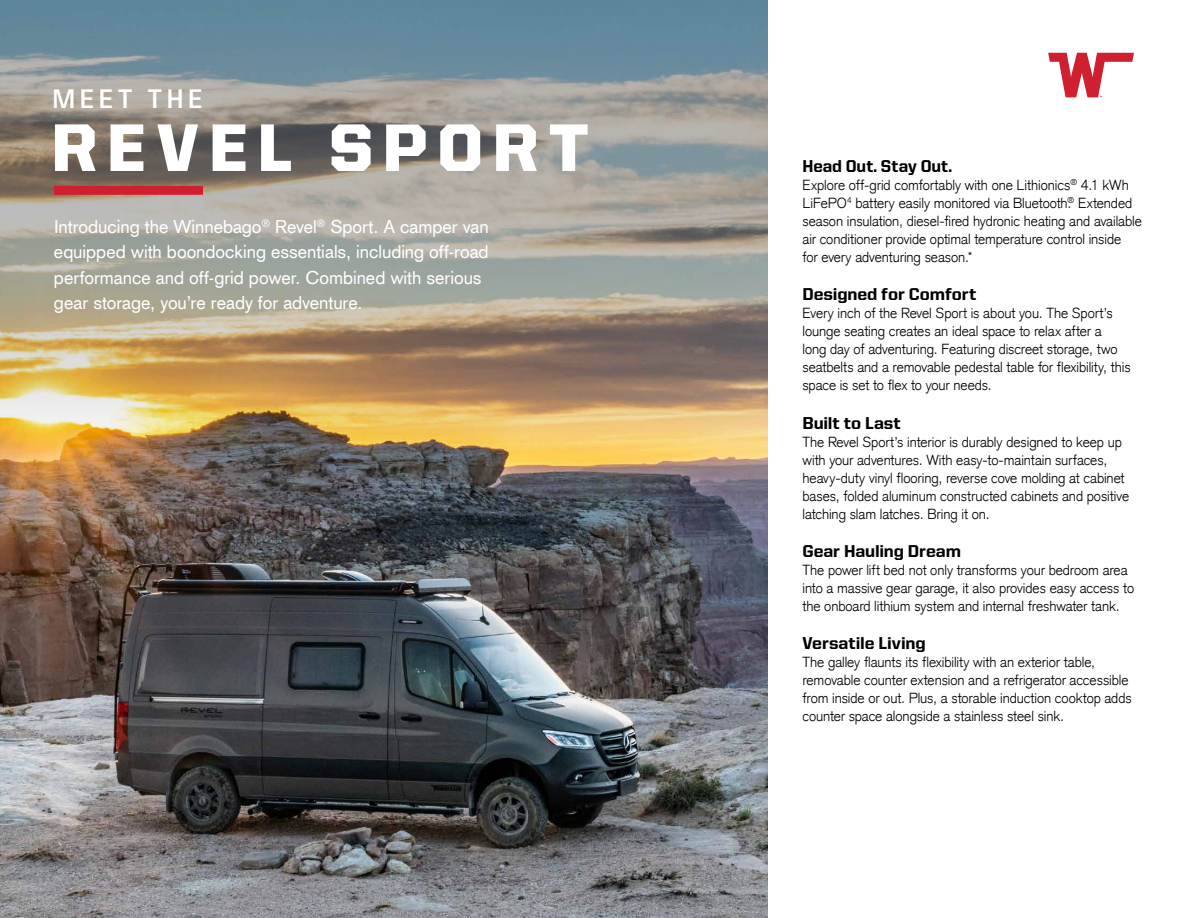
<style>
.page{position:relative;width:1188px;height:918px;background:#fff}
.page>*{position:absolute;margin:0;border:0;box-sizing:border-box;transform-origin:0 0}
.t1{font:900 67.5px "United Sans Reg";letter-spacing:.15em;color:#fff}
.t2{font:700 27px "United Sans Reg";letter-spacing:.15em;color:#fff}
.t3{font:18px/25.5px "Akzidenz Grotesk CE";letter-spacing:-.005em;color:#fff}
.t4{font:800 17.25px "United Sans Reg";letter-spacing:-.005em;color:#000}
.t5{font:800 17.25px "United Sans Reg";letter-spacing:-.005em;color:#000;scale:.96 1}
.t6{font:300 14.25px/18px "Akzidenz Grotesk CE";letter-spacing:-.005em;color:#000}
</style>
<div class="page">
<img style="left:0;top:486px;width:768px;height:432px">
<img style="left:0;top:0;width:768px;height:486px">
<svg style="left:1048px;top:53px;width:86px;height:44px"></svg>
<div style="left:54px;top:186px;width:149px;height:9px;background:#d0202f"></div>
<h2 class="t2" style="left:52px;top:84px;width:152px">MEET THE</h2>
<h1 class="t1" style="left:51px;top:110px;width:539px">REVEL SPORT</h1>
<p class="t3" style="left:54px;top:214px;width:436px">Introducing the Winnebago<sup>®</sup> Revel<sup>®</sup> Sport. A camper van equipped with boondocking essentials, including off-road performance and off-grid power. Combined with serious gear storage, you’re ready for adventure.</p>
<p class="t5" style="left:802px;top:157px;width:157px">Head Out. Stay Out.</p>
<p class="t6" style="left:802px;top:176px;width:341px">Explore off-grid comfortably with one Lithionics<sup>®</sup> 4.1 kWh LiFePO<sup>4</sup> battery easily monitored via Bluetooth.<sup>®</sup> Extended season insulation, diesel-fired hydronic heating and available air conditioner provide optimal temperature control inside<br>for every adventuring season.*</p>
<p class="t4" style="left:802px;top:285px;width:176px">Designed for Comfort</p>
<p class="t6" style="left:802px;top:304px;width:330px">Every inch of the Revel Sport is about you. The Sport’s lounge seating creates an ideal space to relax after a<br>long day of adventuring. Featuring discreet storage, two seatbelts and a removable pedestal table for flexibility, this space is set to flex to your needs.</p>
<p class="t4" style="left:802px;top:413px;width:100px">Built to Last</p>
<p class="t6" style="left:802px;top:432px;width:328px">The Revel Sport’s interior is durably designed to keep up with your adventures. With easy-to-maintain surfaces, heavy-duty vinyl flooring, reverse cove molding at cabinet bases, folded aluminum constructed cabinets and positive latching slam latches. Bring it on.</p>
<p class="t4" style="left:802px;top:541px;width:160px">Gear Hauling Dream</p>
<p class="t6" style="left:802px;top:561px;width:333px">The power lift bed not only transforms your bedroom area into a massive gear garage, it also provides easy access to the onboard lithium system and internal freshwater tank.</p>
<p class="t4" style="left:802px;top:634px;width:125px">Versatile Living</p>
<p class="t6" style="left:802px;top:653px;width:331px">The galley flaunts its flexibility with an exterior table, removable counter extension and a refrigerator accessible from inside or out. Plus, a storable induction cooktop adds counter space alongside a stainless steel sink.</p>
</div>
